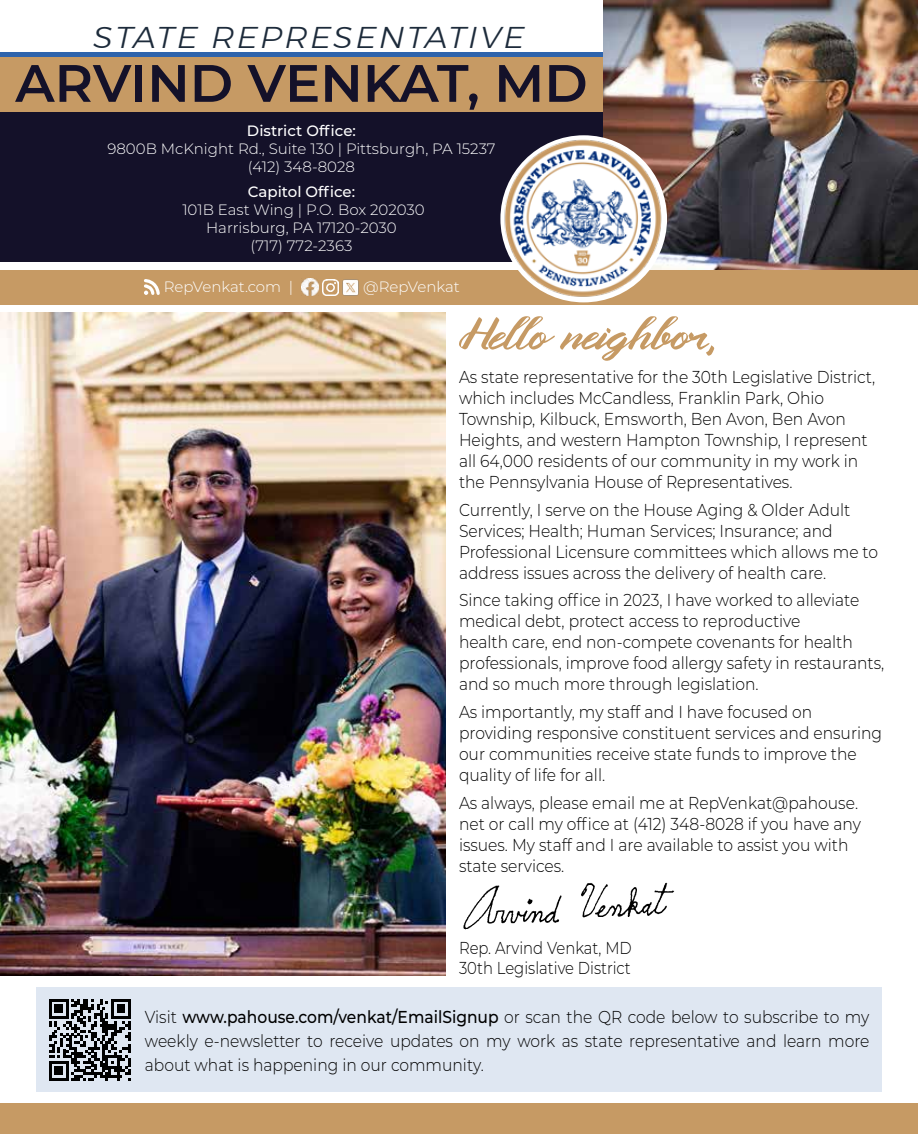
<style>
.page{position:relative;width:918px;height:1134px;background:#fff}
.page>*{position:absolute;margin:0;border:0;box-sizing:border-box;transform-origin:0 0}
.t1{font:600 52.5px "Montserrat";color:#141129}
.t2{font:49.95px "Queenata";color:#c69a64;scale:1.06 1}
.t3{font:italic 300 30px "Montserrat";letter-spacing:.07em;color:#1d2b3b;scale:1.08 1}
.t4{font:300 17.25px/21px "Montserrat";color:#000;scale:.9 1}
.t5{font:300 17.25px/19.5px "Montserrat";color:#000;scale:.86 1}
.t6{font:300 15px/18px "Montserrat";color:#fff;text-align:center}
.t7{font:500 15px "Montserrat";color:#fff}
.s1{font-weight:500}
</style>
<div class="page">
<hr style="left:0;top:567px;width:1px;height:567px;background:#c69a64">
<div style="left:36px;top:987px;width:846px;height:105px;background:#dfe7f2"></div>
<svg style="left:0;top:52px;width:603px;height:6px;background:#476da0"></svg>
<div style="left:0;top:76px;width:918px;height:186px;background:#141129"></div>
<div style="left:0;top:270px;width:918px;height:34px;background:#c69a64"></div>
<div style="left:0;top:1104px;width:918px;height:30px;background:#c69a64"></div>
<div style="left:0;top:58px;width:918px;height:54px;background:#c69a64"></div>
<img style="left:0;top:312px;width:446px;height:663px">
<img style="left:603px;top:0;width:315px;height:270px">
<img style="left:500px;top:138px;width:163px;height:159px">
<img style="left:463px;top:882px;width:212px;height:48px">
<svg style="left:144px;top:279px;width:16px;height:16px"></svg>
<img style="left:301px;top:279px;width:17px;height:16px">
<img style="left:323px;top:279px;width:16px;height:16px">
<img style="left:343px;top:279px;width:16px;height:17px">
<svg style="left:49px;top:999px;width:82px;height:82px"></svg>
<h3 class="t3" style="left:93px;top:15px;width:401px">STATE REPRESENTATIVE</h3>
<h1 class="t1" style="left:15px;top:46px;width:574px">ARVIND VENKAT, MD</h1>
<p class="t7" style="left:247px;top:120px;width:111px">District Office:</p>
<p class="t6" style="left:107px;top:139px;width:390px">9800B McKnight Rd., Suite 130 | Pittsburgh, PA 15237 (412) 348-8028</p>
<p class="t7" style="left:248px;top:181px;width:109px">Capitol Office:</p>
<p class="t6" style="left:182px;top:200px;width:244px">101B East Wing | P.O. Box 202030<br>Harrisburg, PA 17120-2030<br>(717) 772-2363</p>
<p class="t6" style="left:164px;top:277px;width:131px">RepVenkat.com |</p>
<p class="t6" style="left:363px;top:277px;width:98px">@RepVenkat</p>
<h2 class="t2" style="left:459px;top:310px;width:249px">Hello neighbor,</h2>
<p class="t4" style="left:459px;top:366px;width:464px">As state representative for the 30th Legislative District, which includes McCandless, Franklin Park, Ohio Township, Kilbuck, Emsworth, Ben Avon, Ben Avon Heights, and western Hampton Township, I represent all 64,000 residents of our community in my work in the Pennsylvania House of Representatives.</p>
<p class="t4" style="left:459px;top:498px;width:467px">Currently, I serve on the House Aging &amp; Older Adult Services; Health; Human Services; Insurance; and Professional Licensure committees which allows me to address issues across the delivery of health care.</p>
<p class="t4" style="left:459px;top:589px;width:474px">Since taking office in 2023, I have worked to alleviate medical debt, protect access to reproductive<br>health care, end non-compete covenants for health professionals, improve food allergy safety in restaurants, and so much more through legislation.</p>
<p class="t4" style="left:459px;top:701px;width:472px">As importantly, my staff and I have focused on providing responsive constituent services and ensuring our communities receive state funds to improve the quality of life for all.</p>
<p class="t4" style="left:459px;top:792px;width:448px">As always, please email me at RepVenkat@pahouse. net or call my office at (412) 348-8028 if you have any issues. My staff and I are available to assist you with state services.</p>
<p class="t5" style="left:459px;top:938px;width:202px">Rep. Arvind Venkat, MD<br>30th Legislative District</p>
<p class="t4" style="left:145px;top:1004px;width:807px;line-height:24px;text-align:justify">Visit <span class="s1">www.pahouse.com/venkat/EmailSignup</span> or scan the QR code below to subscribe to my weekly e-newsletter to receive updates on my work as state representative and learn more about what is happening in our community.</p>
</div>
